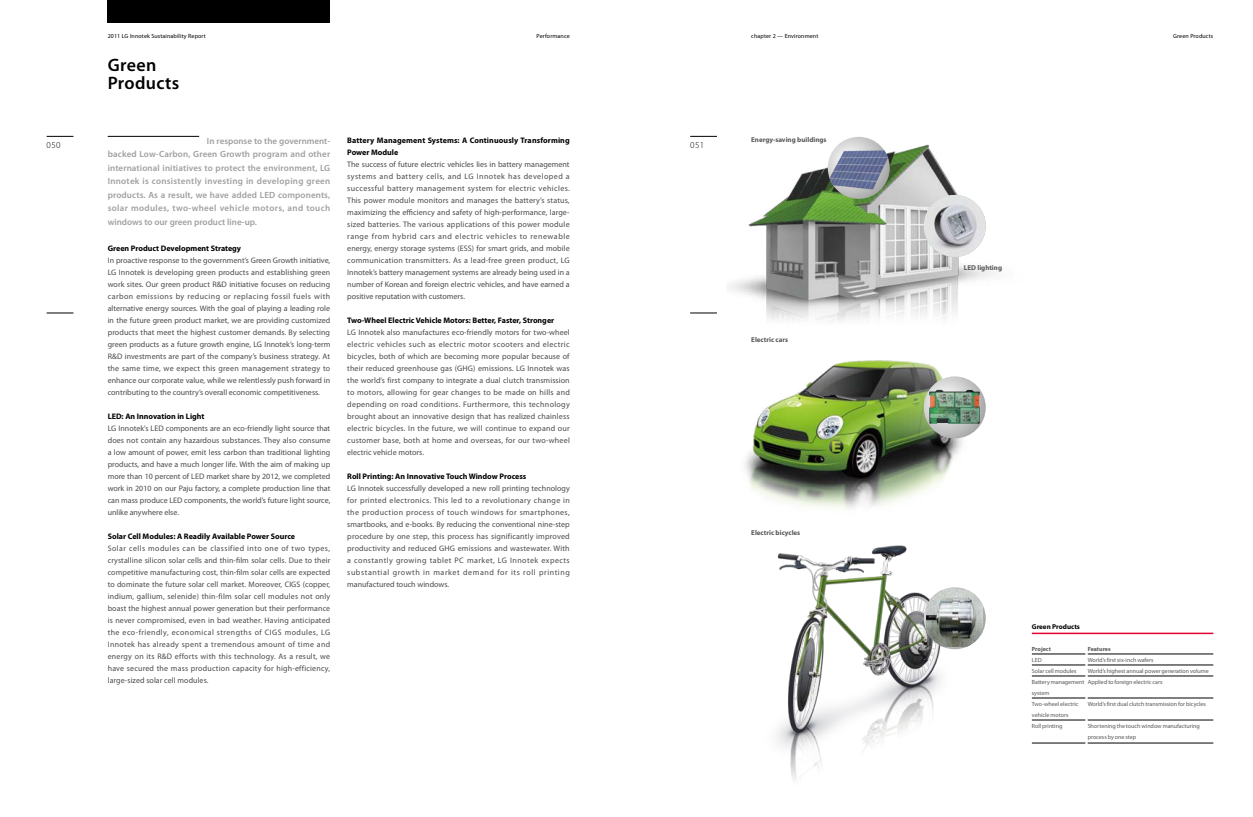
<style>
.page{position:relative;width:1253px;height:817px;background:#fff}
.page>*{position:absolute;margin:0;border:0;box-sizing:border-box;transform-origin:0 0}
.t1{font:600 18px/18px "Myriad Pro";letter-spacing:.015em;color:#000}
.t2{font:600 9px/13.5px "Myriad Pro";letter-spacing:.025em;color:#9f9fa0;text-align:justify}
.t3{font:300 9px "Myriad Pro";letter-spacing:.05em;color:#000}
.t4{font:8px/12px "Myriad Pro";color:#4c4948;text-align:justify}
.t5{font:700 8px/12px "Myriad Pro";color:#000}
.t6{font:700 7px "Myriad Pro";color:#595757}
.t7{font:700 7px "Myriad Pro";color:#000}
.t8{font:6px/11px "Myriad Pro";color:#595757}
.t9{font:6px "Myriad Pro";letter-spacing:.02em;color:#000}
.t10{font:700 6px "Myriad Pro";color:#595757}
</style>
<div class="page">
<hr style="left:108px;top:136px;width:91px;height:1px;background:#000">
<hr style="left:1032px;top:653px;width:53px;height:1px;background:#000">
<hr style="left:1032px;top:664px;width:53px;height:1px;background:#000">
<hr style="left:1032px;top:675px;width:53px;height:1px;background:#000">
<hr style="left:1032px;top:697px;width:53px;height:1px;background:#000">
<hr style="left:1032px;top:719px;width:53px;height:1px;background:#000">
<hr style="left:1032px;top:742px;width:53px;height:1px;background:#000">
<hr style="left:1088px;top:653px;width:125px;height:1px;background:#000">
<hr style="left:1088px;top:664px;width:125px;height:1px;background:#000">
<hr style="left:1088px;top:675px;width:125px;height:1px;background:#000">
<hr style="left:1088px;top:697px;width:125px;height:1px;background:#000">
<hr style="left:1088px;top:719px;width:125px;height:1px;background:#000">
<hr style="left:1088px;top:742px;width:125px;height:1px;background:#000">
<hr style="left:1032px;top:632px;width:181px;height:2px;background:#e60033">
<img style="left:745px;top:360px;width:229px;height:148px">
<img style="left:776px;top:545px;width:173px;height:236px">
<img style="left:730px;top:137px;width:266px;height:184px">
<svg style="left:924px;top:376px;width:62px;height:62px"></svg>
<img style="left:929px;top:389px;width:51px;height:35px">
<svg style="left:924px;top:587px;width:62px;height:62px"></svg>
<img style="left:926px;top:589px;width:57px;height:57px">
<img style="left:924px;top:195px;width:62px;height:62px;border-radius:31px">
<svg style="left:828px;top:137px;width:62px;height:62px"></svg>
<img style="left:829px;top:150px;width:59px;height:39px">
<div style="left:108px;top:0;width:222px;height:23px;background:#000"></div>
<svg style="left:690px;top:313px;width:27px;height:1px"></svg>
<svg style="left:690px;top:136px;width:27px;height:1px"></svg>
<svg style="left:47px;top:313px;width:26px;height:1px"></svg>
<svg style="left:47px;top:136px;width:26px;height:1px"></svg>
<p class="t9" style="left:108px;top:33px;width:100px">2011 LG Innotek Sustainability Report</p>
<p class="t9" style="left:537px;top:33px;width:35px">Performance</p>
<h1 class="t1" style="left:108px;top:55px;width:73px">Green<br>Products</h1>
<p class="t5" style="left:347px;top:134px;width:224px">Battery Management Systems: A Continuously Transforming<br>Power Module</p>
<p class="t4" style="left:347px;top:158px;width:224px">The success of future electric vehicles lies in battery management systems and battery cells, and LG Innotek has developed a successful battery management system for electric vehicles.<br>This power module monitors and manages the battery’s status, maximizing the efficiency and safety of high-performance, large&shy;sized batteries. The various applications of this power module range from hybrid cars and electric vehicles to renewable energy, energy storage systems (ESS) for smart grids, and mobile communication transmitters. As a lead-free green product, LG Innotek’s battery management systems are already being used in a number of Korean and foreign electric vehicles, and have earned a positive reputation with customers.</p>
<p class="t5" style="left:347px;top:314px;width:208px">Two-Wheel Electric Vehicle Motors: Better, Faster, Stronger</p>
<p class="t4" style="left:347px;top:326px;width:224px">LG Innotek also manufactures eco-friendly motors for two-wheel electric vehicles such as electric motor scooters and electric bicycles, both of which are becoming more popular because of their reduced greenhouse gas (GHG) emissions. LG Innotek was the world’s first company to integrate a dual clutch transmission to motors, allowing for gear changes to be made on hills and depending on road conditions. Furthermore, this technology brought about an innovative design that has realized chainless electric bicycles. In the future, we will continue to expand our customer base, both at home and overseas, for our two-wheel electric vehicle motors.</p>
<p class="t5" style="left:347px;top:470px;width:181px">Roll Printing: An Innovative Touch Window Process</p>
<p class="t4" style="left:347px;top:482px;width:224px">LG Innotek successfully developed a new roll printing technology for printed electronics. This led to a revolutionary change in the production process of touch windows for smartphones, smartbooks, and e-books. By reducing the conventional nine-step procedure by one step, this process has significantly improved productivity and reduced GHG emissions and wastewater. With a constantly growing tablet PC market, LG Innotek expects substantial growth in market demand for its roll printing manufactured touch windows.</p>
<p class="t2" style="left:108px;top:134px;width:224px;text-indent:99px">In response to the government&shy;backed Low-Carbon, Green Growth program and other international initiatives to protect the environment, LG Innotek is consistently investing in developing green products. As a result, we have added LED components, solar modules, two-wheel vehicle motors, and touch windows to our green product line-up.</p>
<p class="t3" style="left:47px;top:139px;width:16px">050</p>
<p class="t3" style="left:690px;top:139px;width:16px">051</p>
<p class="t5" style="left:108px;top:242px;width:135px">Green Product Development Strategy</p>
<p class="t4" style="left:108px;top:254px;width:224px">In proactive response to the government’s Green Growth initiative, LG Innotek is developing green products and establishing green work sites. Our green product R&amp;D initiative focuses on reducing carbon emissions by reducing or replacing fossil fuels with alternative energy sources. With the goal of playing a leading role in the future green product market, we are providing customized products that meet the highest customer demands. By selecting green products as a future growth engine, LG Innotek’s long-term R&amp;D investments are part of the company’s business strategy. At the same time, we expect this green management strategy to enhance our corporate value, while we relentlessly push forward in contributing to the country’s overall economic competitiveness.</p>
<p class="t5" style="left:108px;top:410px;width:98px">LED: An Innovation in Light</p>
<p class="t4" style="left:108px;top:422px;width:224px">LG Innotek’s LED components are an eco-friendly light source that does not contain any hazardous substances. They also consume a low amount of power, emit less carbon than traditional lighting products, and have a much longer life. With the aim of making up more than 10 percent of LED market share by 2012, we completed work in 2010 on our Paju factory, a complete production line that can mass produce LED components, the world’s future light source, unlike anywhere else.</p>
<p class="t5" style="left:108px;top:530px;width:189px">Solar Cell Modules: A Readily Available Power Source</p>
<p class="t4" style="left:108px;top:542px;width:224px">Solar cells modules can be classified into one of two types, crystalline silicon solar cells and thin-film solar cells. Due to their competitive manufacturing cost, thin-film solar cells are expected to dominate the future solar cell market. Moreover, CIGS (copper, indium, gallium, selenide) thin-film solar cell modules not only boast the highest annual power generation but their performance is never compromised, even in bad weather. Having anticipated the eco-friendly, economical strengths of CIGS modules, LG Innotek has already spent a tremendous amount of time and energy on its R&amp;D efforts with this technology. As a result, we have secured the mass production capacity for high-efficiency, large-sized solar cell modules.</p>
<p class="t9" style="left:751px;top:33px;width:69px">chapter 2 — Environment</p>
<p class="t9" style="left:1173px;top:33px;width:42px">Green Products</p>
<p class="t6" style="left:751px;top:135px;width:77px">Energy-saving buildings</p>
<p class="t6" style="left:751px;top:335px;width:38px">Electric cars</p>
<p class="t6" style="left:751px;top:528px;width:51px">Electric bicycles</p>
<p class="t6" style="left:964px;top:263px;width:40px">LED lighting</p>
<p class="t7" style="left:1032px;top:621px;width:50px">Green Products</p>
<p class="t10" style="left:1032px;top:644px;width:21px">Project</p>
<p class="t8" style="left:1032px;top:653px;width:54px">LED<br>Solar cell modules<br>Battery management system<br>Two-wheel electric vehicle motors<br>Roll printing</p>
<p class="t10" style="left:1088px;top:644px;width:24px">Features</p>
<p class="t8" style="left:1088px;top:653px;width:123px">World’s first six-inch wafers<br>World’s highest annual power generation volume<br>Applied to foreign electric cars</p>
<p class="t8" style="left:1088px;top:697px;width:120px">World’s first dual clutch transmission for bicycles</p>
<p class="t8" style="left:1088px;top:719px;width:114px;line-height:11.6px">Shortening the touch window manufacturing process by one step</p>
</div>
